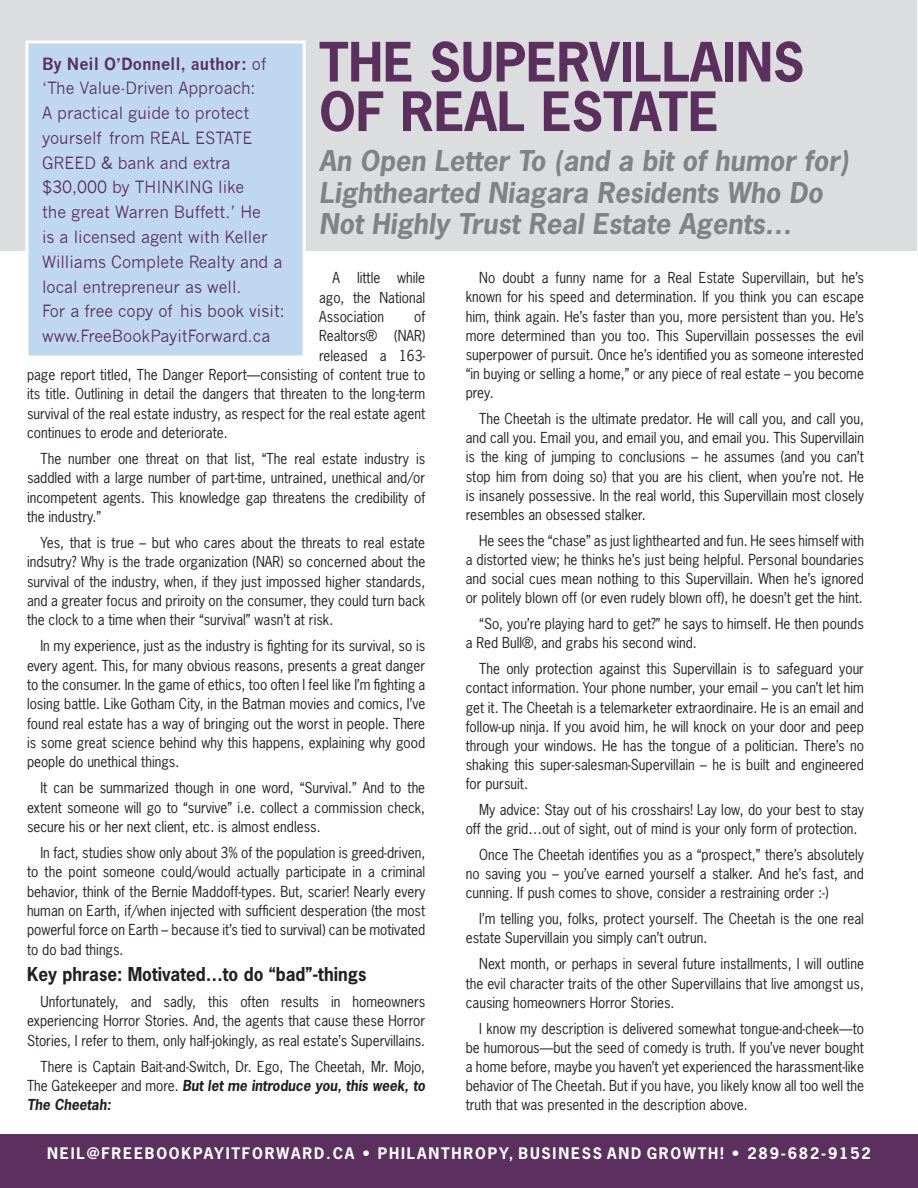
<style>
.page{position:relative;width:918px;height:1188px;background:#fff}
.page>*{position:absolute;margin:0;border:0;box-sizing:border-box;transform-origin:0 0}
.t1{font:700 51px/49.5px "News Gothic Std";color:#5c305e}
.t2{font:italic 700 27px/31.5px "News Gothic Std";color:#808285}
.t3{font:700 18px "News Gothic Std";color:#231f20;scale:.95 1}
.t4{font:16.5px/24.8px "News Gothic";color:#5c305e}
.t5{font:700 15px "News Gothic Std";letter-spacing:.12em;color:#fff}
.t6{font:14.25px/19.2px "News Gothic Std";color:#231f20;text-align:justify;scale:.95 1}
.s1{font-weight:700}
.s2{font-weight:700;font-style:italic}
</style>
<div class="page">
<div style="left:0;top:1134px;width:918px;height:54px;background:#5c305e"></div>
<div style="left:0;top:0;width:916px;height:251px;background:#dcdddf"></div>
<div style="left:27px;top:42px;width:277px;height:315px;background:#bfd8f0"></div>
<div style="left:26px;top:40px;width:280px;height:319px;border:3px solid #fff"></div>
<p class="t1" style="left:319px;top:37px;width:487px">THE SUPERVILLAINS<br>OF REAL ESTATE</p>
<p class="t2" style="left:319px;top:145px;width:531px">An Open Letter To (and a bit of humor for)<br>Lighthearted Niagara Residents Who Do<br>Not Highly Trust Real Estate Agents…</p>
<p class="t4" style="left:42px;top:51px;width:244px"><span class="s1">By Neil O’Donnell, author:</span> of ‘The Value-Driven Approach:<br>A practical guide to protect yourself from REAL ESTATE<br>GREED &amp; bank and extra $30,000 by THINKING like<br>the great Warren Buffett.’ He<br>is a licensed agent with Keller<br>Williams Complete Realty and a local entrepreneur as well.<br>For a free copy of his book visit: www.FreeBookPayitForward.ca</p>
<p class="t6" style="left:466px;top:268px;width:421px;text-indent:14px">No doubt a funny name for a Real Estate Supervillain, but he’s known for his speed and determination. If you think you can escape him, think again. He’s faster than you, more persistent than you. He’s more determined than you too. This Supervillain possesses the evil superpower of pursuit. Once he’s identified you as someone interested “in buying or selling a home,” or any piece of real estate – you become prey.</p>
<p class="t6" style="left:466px;top:409px;width:421px;text-indent:14px">The Cheetah is the ultimate predator. He will call you, and call you, and call you. Email you, and email you, and email you. This Supervillain is the king of jumping to conclusions – he assumes (and you can’t stop him from doing so) that you are his client, when you’re not. He is insanely possessive. In the real world, this Supervillain most closely resembles an obsessed stalker.</p>
<p class="t6" style="left:466px;top:531px;width:421px;text-indent:14px">He sees the “chase” as just lighthearted and fun. He sees himself with a distorted view; he thinks he’s just being helpful. Personal boundaries and social cues mean nothing to this Supervillain. When he’s ignored or politely blown off (or even rudely blown off), he doesn’t get the hint.</p>
<p class="t6" style="left:466px;top:614px;width:421px;text-indent:14px">“So, you’re playing hard to get?” he says to himself. He then pounds a Red Bull®, and grabs his second wind.</p>
<p class="t6" style="left:466px;top:659px;width:421px;text-indent:14px">The only protection against this Supervillain is to safeguard your contact information. Your phone number, your email – you can’t let him get it. The Cheetah is a telemarketer extraordinaire. He is an email and follow-up ninja. If you avoid him, he will knock on your door and peep through your windows. He has the tongue of a politician. There’s no shaking this super-salesman-Supervillain – he is built and engineered for pursuit.</p>
<p class="t6" style="left:466px;top:800px;width:421px;text-indent:14px">My advice: Stay out of his crosshairs! Lay low, do your best to stay off the grid…out of sight, out of mind is your only form of protection.</p>
<p class="t6" style="left:466px;top:845px;width:421px;text-indent:14px">Once The Cheetah identifies you as a “prospect,” there’s absolutely no saving you – you’ve earned yourself a stalker. And he’s fast, and cunning. If push comes to shove, consider a restraining order :-)</p>
<p class="t6" style="left:466px;top:909px;width:421px;text-indent:14px">I’m telling you, folks, protect yourself. The Cheetah is the one real estate Supervillain you simply can’t outrun.</p>
<p class="t6" style="left:466px;top:954px;width:421px;text-indent:14px">Next month, or perhaps in several future installments, I will outline the evil character traits of the other Supervillains that live amongst us, causing homeowners Horror Stories.</p>
<p class="t6" style="left:466px;top:1019px;width:421px;text-indent:14px">I know my description is delivered somewhat tongue-and-cheek—to be humorous—but the seed of comedy is truth. If you’ve never bought a home before, maybe you haven’t yet experienced the harassment-like behavior of The Cheetah. But if you have, you likely know all too well the truth that was presented in the description above.</p>
<p class="t6" style="left:319px;top:268px;width:113px;text-indent:14px">A little while ago, the National Association</p>
<p class="t6" style="left:414px;top:307px;width:13px">of</p>
<p class="t6" style="left:319px;top:326px;width:113px">Realtors® (NAR)</p>
<p class="t6" style="left:319px;top:345px;width:113px">released a 163-</p>
<p class="t6" style="left:27px;top:365px;width:421px">page report titled, The Danger Report—consisting of content true to</p>
<p class="t6" style="left:27px;top:384px;width:421px">its title. Outlining in detail the dangers that threaten to the long-term</p>
<p class="t6" style="left:27px;top:403px;width:421px">survival of the real estate industry, as respect for the real estate agent</p>
<p class="t6" style="left:27px;top:423px;width:213px">continues to erode and deteriorate.</p>
<p class="t6" style="left:27px;top:449px;width:421px;text-indent:14px">The number one threat on that list, “The real estate industry is saddled with a large number of part-time, untrained, unethical and/or incompetent agents. This knowledge gap threatens the credibility of the industry.”</p>
<p class="t6" style="left:27px;top:533px;width:421px;text-indent:14px">Yes, that is true – but who cares about the threats to real estate indsutry? Why is the trade organization (NAR) so concerned about the survival of the industry, when, if they just impossed higher standards, and a greater focus and priroity on the consumer, they could turn back the clock to a time when their “survival” wasn’t at risk.</p>
<p class="t6" style="left:27px;top:636px;width:421px;text-indent:14px">In my experience, just as the industry is fighting for its survival, so is every agent. This, for many obvious reasons, presents a great danger to the consumer. In the game of ethics, too often I feel like I’m fighting a losing battle. Like Gotham City, in the Batman movies and comics, I’ve found real estate has a way of bringing out the worst in people. There is some great science behind why this happens, explaining why good people do unethical things.</p>
<p class="t6" style="left:27px;top:778px;width:421px;text-indent:14px">It can be summarized though in one word, “Survival.” And to the extent someone will go to “survive” i.e. collect a commission check, secure his or her next client, etc. is almost endless.</p>
<p class="t6" style="left:27px;top:843px;width:421px;text-indent:14px">In fact, studies show only about 3% of the population is greed-driven, to the point someone could/would actually participate in a criminal behavior, think of the Bernie Maddoff-types. But, scarier! Nearly every human on Earth, if/when injected with sufficient desperation (the most powerful force on Earth – because it’s tied to survival) can be motivated to do bad things.</p>
<p class="t3" style="left:27px;top:962px;width:359px">Key phrase: Motivated…to do “bad”-things</p>
<p class="t6" style="left:27px;top:992px;width:421px;text-indent:14px">Unfortunately, and sadly, this often results in homeowners experiencing Horror Stories. And, the agents that cause these Horror Stories, I refer to them, only half-jokingly, as real estate’s Supervillains.</p>
<p class="t6" style="left:27px;top:1056px;width:421px;text-indent:14px">There is Captain Bait-and-Switch, Dr. Ego, The Cheetah, Mr. Mojo, The Gatekeeper and more. <span class="s2">But let me introduce you, this week, to The Cheetah:</span></p>
<p class="t5" style="left:47px;top:1144px;width:825px">NEIL@FREEBOOKPAYITFORWARD.CA • PHILANTHROPY, BUSINESS AND GROWTH! • 289-682-9152</p>
</div>
